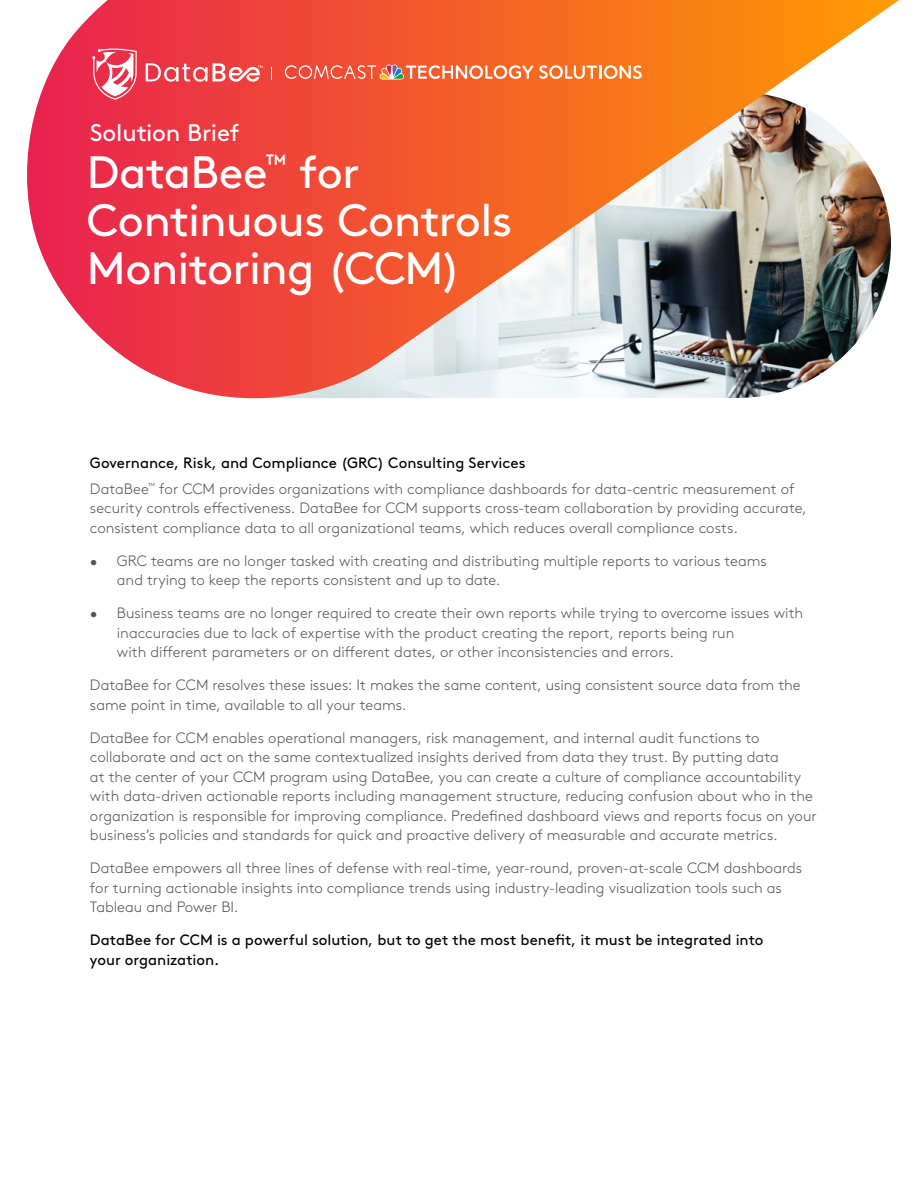
<style>
.page{position:relative;width:918px;height:1188px;background:#fff}
.page>*{position:absolute;margin:0;border:0;box-sizing:border-box;transform-origin:0 0}
.Headline{font:45.45px/48px "Brown Std Regular Alt";letter-spacing:-.015em;color:#fff}
.Subhead{font:24px "Brown Std Regular Alt";letter-spacing:-.01em;color:#fff}
.Body_Copy_Normal{font:300 15px/19.5px "Brown Std";color:#575756}
.Body_Copy_H2{font:15px/19.5px "Brown Std Regular Alt";color:#000}
.Body_Copy_H1{font:15px "Brown Std Regular Alt";color:#000}
</style>
<div class="page">
<svg style="left:27px;top:0;width:872px;height:399px;background:#dc7a66"></svg>
<svg style="left:539px;top:65px;width:103px;height:14px"></svg>
<svg style="left:285px;top:64px;width:248px;height:16px;background:#f08467"></svg>
<svg style="left:272px;top:67px;width:1px;height:13px"></svg>
<svg style="left:146px;top:63px;width:116px;height:19px"></svg>
<svg style="left:92px;top:49px;width:45px;height:51px"></svg>
<p class="Subhead" style="left:90px;top:119px;width:151px">Solution Brief</p>
<p class="Headline" style="left:87px;top:149px;width:427px">DataBee<sup>™</sup> for<br>Continuous Controls<br>Monitoring (CCM)</p>
<p class="Body_Copy_H1" style="left:90px;top:454px;width:437px">Governance, Risk, and Compliance (GRC) Consulting Services</p>
<p class="Body_Copy_Normal" style="left:90px;top:479px;width:718px">DataBee<sup>™</sup> for CCM provides organizations with compliance dashboards for data-centric measurement of security controls effectiveness. DataBee for CCM supports cross-team collaboration by providing accurate, consistent compliance data to all organizational teams, which reduces overall compliance costs.</p>
<p class="Body_Copy_Normal" style="left:117px;top:551px;width:651px;text-indent:-27px">• GRC teams are no longer tasked with creating and distributing multiple reports to various teams and trying to keep the reports consistent and up to date.</p>
<p class="Body_Copy_Normal" style="left:117px;top:604px;width:688px;text-indent:-27px">• Business teams are no longer required to create their own reports while trying to overcome issues with inaccuracies due to lack of expertise with the product creating the report, reports being run<br>with different parameters or on different dates, or other inconsistencies and errors.</p>
<p class="Body_Copy_Normal" style="left:90px;top:676px;width:712px">DataBee for CCM resolves these issues: It makes the same content, using consistent source data from the same point in time, available to all your teams.</p>
<p class="Body_Copy_Normal" style="left:90px;top:728px;width:728px">DataBee for CCM enables operational managers, risk management, and internal audit functions to collaborate and act on the same contextualized insights derived from data they trust. By putting data<br>at the center of your CCM program using DataBee, you can create a culture of compliance accountability with data-driven actionable reports including management structure, reducing confusion about who in the organization is responsible for improving compliance. Predefined dashboard views and reports focus on your business’s policies and standards for quick and proactive delivery of measurable and accurate metrics.</p>
<p class="Body_Copy_Normal" style="left:90px;top:859px;width:714px">DataBee empowers all three lines of defense with real-time, year-round, proven-at-scale CCM dashboards for turning actionable insights into compliance trends using industry-leading visualization tools such as<br>Tableau and Power BI.</p>
<p class="Body_Copy_H2" style="left:90px;top:930px;width:675px">DataBee for CCM is a powerful solution, but to get the most benefit, it must be integrated into your organization.</p>
</div>
